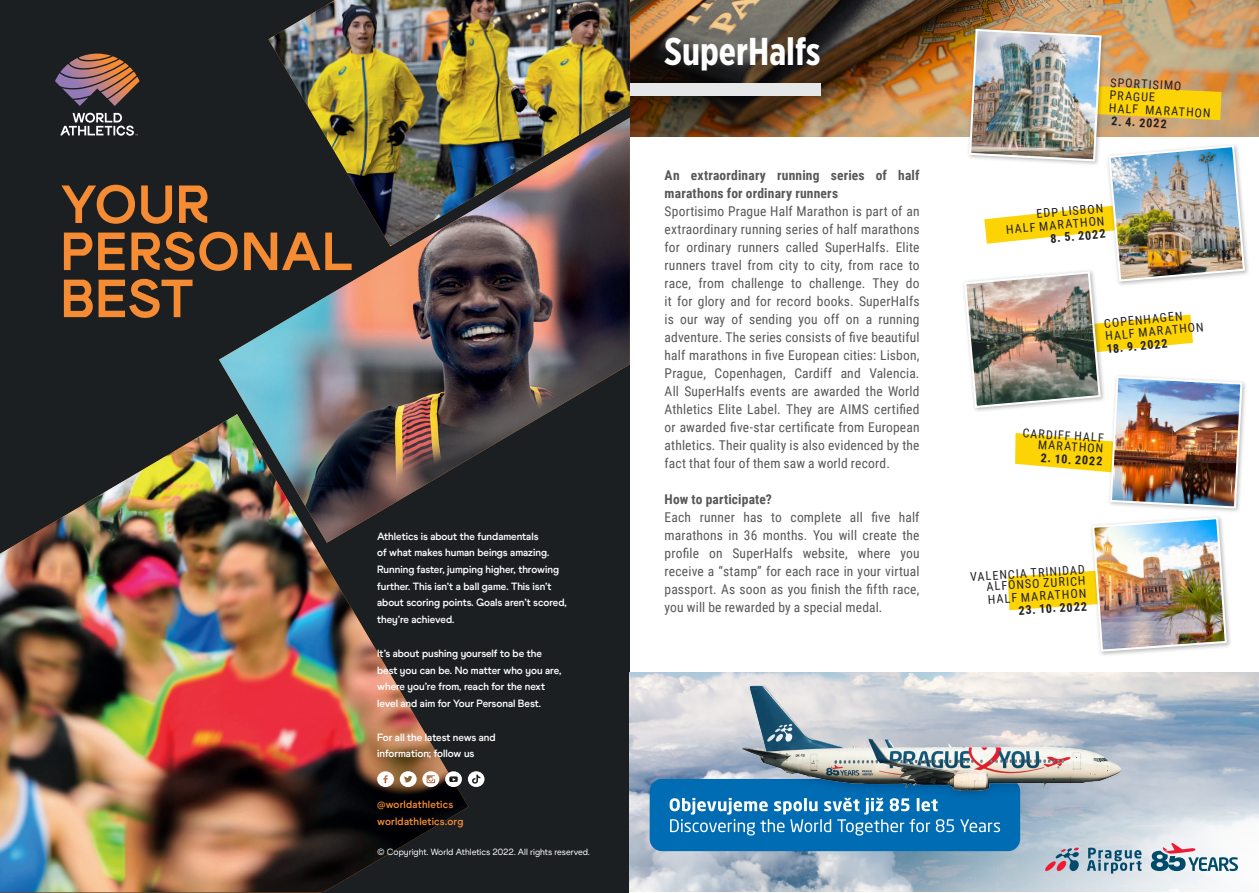
<style>
.page{position:relative;width:1259px;height:893px;background:#fff}
.page>*{position:absolute;margin:0;border:0;box-sizing:border-box;transform-origin:0 0}
.t1{font:53.55px/47.1px "World Athletics Headline";letter-spacing:.02em;color:#f58b32}
.t2{font:700 38.85px "Gotham X Narrow";color:#fff}
.t3{font:13.5px/18px "Roboto Condensed";letter-spacing:.01em;color:#57585a;text-align:justify}
.t4{font:700 13.5px/18px "Roboto Condensed";letter-spacing:.015em;color:#57585a}
.PEREX_RED_RIGHT{font:12.15px/10.6px "Roboto Condensed";color:#231f20;text-align:right}
.PEREX_RED_RIGHT-2{font:700 12.15px "Roboto Condensed";color:#231f20}
.t5{font:700 10.5px/16.6px "World Athletics";color:#fff}
.t6{font:700 10.5px/16.6px "World Athletics";letter-spacing:.02em;color:#f58b32}
.t7{font:9px "World Athletics";color:#fff}
</style>
<div class="page">
<img style="left:630px;top:0;width:629px;height:136px">
<div style="left:1106px;top:143px;width:144px;height:144px;background:#231f20;opacity:.3"></div>
<img style="left:963px;top:28px;width:283px;height:482px">
<div style="left:1090px;top:515px;width:142px;height:142px;background:#231f20;opacity:.3"></div>
<img style="left:1007px;top:516px;width:221px;height:137px">
<div style="left:630px;top:83px;width:190px;height:12px;background:#e6e7e9"></div>
<div style="left:0;top:0;width:630px;height:893px;background:#1b1f21"></div>
<img style="left:0;top:425px;width:468px;height:467px">
<img style="left:219px;top:246px;width:411px;height:297px">
<img style="left:268px;top:0;width:362px;height:245px">
<svg style="left:55px;top:54px;width:85px;height:52px"></svg>
<svg style="left:60px;top:113px;width:78px;height:23px"></svg>
<svg style="left:445px;top:771px;width:17px;height:16px"></svg>
<svg style="left:400px;top:771px;width:39px;height:16px"></svg>
<svg style="left:377px;top:771px;width:17px;height:16px"></svg>
<svg style="left:468px;top:771px;width:16px;height:16px"></svg>
<img style="left:0;top:892px;width:322px;height:1px">
<img style="left:630px;top:673px;width:74px;height:219px">
<svg style="left:704px;top:673px;width:555px;height:219px;background:#bac6d2"></svg>
<div style="left:649px;top:779px;width:371px;height:72px;background:#006cb3;border-radius:12px"></div>
<svg style="left:669px;top:798px;width:331px;height:37px"></svg>
<svg style="left:1087px;top:848px;width:54px;height:25px"></svg>
<svg style="left:1044px;top:847px;width:34px;height:24px"></svg>
<svg style="left:1151px;top:843px;width:87px;height:28px"></svg>
<img style="left:732px;top:677px;width:397px;height:124px">
<p class="t1" style="left:61px;top:181px;width:294px">YOUR<br>PERSONAL<br>BEST</p>
<p class="t5" style="left:377px;top:528px;width:191px">Athletics is about the fundamentals<br>of what makes human beings amazing.<br>Running faster, jumping higher, throwing further. This isn’t a ball game. This isn’t about scoring points. Goals aren’t scored, they’re achieved.</p>
<p class="t5" style="left:377px;top:645px;width:186px">It’s about pushing yourself to be the best you can be. No matter who you are, where you’re from, reach for the next level and aim for Your Personal Best.</p>
<p class="t5" style="left:377px;top:729px;width:120px">For all the latest news and information; follow us</p>
<p class="t6" style="left:377px;top:796px;width:88px">@worldathletics worldathletics.org</p>
<p class="t7" style="left:377px;top:847px;width:214px">© Copyright. World Athletics 2022. All rights reserved.</p>
<p class="t2" style="left:664px;top:27px;width:157px">SuperHalfs</p>
<p class="t4" style="left:664px;top:166px;width:256px">An extraordinary running series of half marathons for ordinary runners</p>
<p class="t3" style="left:664px;top:202px;width:256px">Sportisimo Prague Half Marathon is part of an extraordinary running series of half marathons for ordinary runners called SuperHalfs. Elite runners travel from city to city, from race to race, from challenge to challenge. They do it for glory and for record books. SuperHalfs is our way of sending you off on a running adventure. The series consists of five beautiful half marathons in five European cities: Lisbon, Prague, Copenhagen, Cardiff and Valencia.<br>All SuperHalfs events are awarded the World Athletics Elite Label. They are AIMS certified or awarded five-star certificate from European athletics. Their quality is also evidenced by the fact that four of them saw a world record.</p>
<p class="t4" style="left:664px;top:490px;width:109px">How to participate?</p>
<p class="t3" style="left:664px;top:508px;width:256px">Each runner has to complete all five half marathons in 36 months. You will create the profile on SuperHalfs website, where you receive a “stamp” for each race in your virtual passport. As soon as you finish the fifth race, you will be rewarded by a special medal.</p>
<p class="PEREX_RED_RIGHT" style="left:1110px;top:76px;width:73px;rotate:3deg">SPORTISIMO</p>
<p class="PEREX_RED_RIGHT" style="left:1110px;top:89px;width:47px;rotate:3deg">PRAGUE</p>
<p class="PEREX_RED_RIGHT" style="left:1109px;top:102px;width:103px;rotate:3deg">HALF MARATHON</p>
<p class="PEREX_RED_RIGHT-2" style="left:1111px;top:112px;width:57px;rotate:3deg">2. 4. 2022</p>
<p class="PEREX_RED_RIGHT" style="left:1036px;top:208px;width:69px;rotate:-5deg">EDP LISBON</p>
<p class="PEREX_RED_RIGHT" style="left:1005px;top:224px;width:100px;rotate:-5deg">HALF MARATHON</p>
<p class="PEREX_RED_RIGHT-2" style="left:1049px;top:230px;width:57px;rotate:-5deg">8. 5. 2022</p>
<p class="PEREX_RED_RIGHT" style="left:1103px;top:318px;width:80px;rotate:-6deg">COPENHAGEN</p>
<p class="PEREX_RED_RIGHT" style="left:1104px;top:331px;width:100px;rotate:-6deg">HALF MARATHON</p>
<p class="PEREX_RED_RIGHT-2" style="left:1105px;top:341px;width:63px;rotate:-6deg">18. 9. 2022</p>
<p class="PEREX_RED_RIGHT" style="left:1023px;top:427px;width:83px;rotate:4deg">CARDIFF HALF<br>MARATHON</p>
<p class="PEREX_RED_RIGHT-2" style="left:1041px;top:449px;width:63px;rotate:4deg">2. 10. 2022</p>
<p class="PEREX_RED_RIGHT" style="left:970px;top:571px;width:116px;rotate:-4deg">VALENCIA TRINIDAD<br>ALFONSO ZURICH</p>
<p class="PEREX_RED_RIGHT" style="left:987px;top:594px;width:100px;rotate:-4deg">HALF MARATHON</p>
<p class="PEREX_RED_RIGHT-2" style="left:1017px;top:602px;width:70px;rotate:-4deg">23. 10. 2022</p>
</div>
